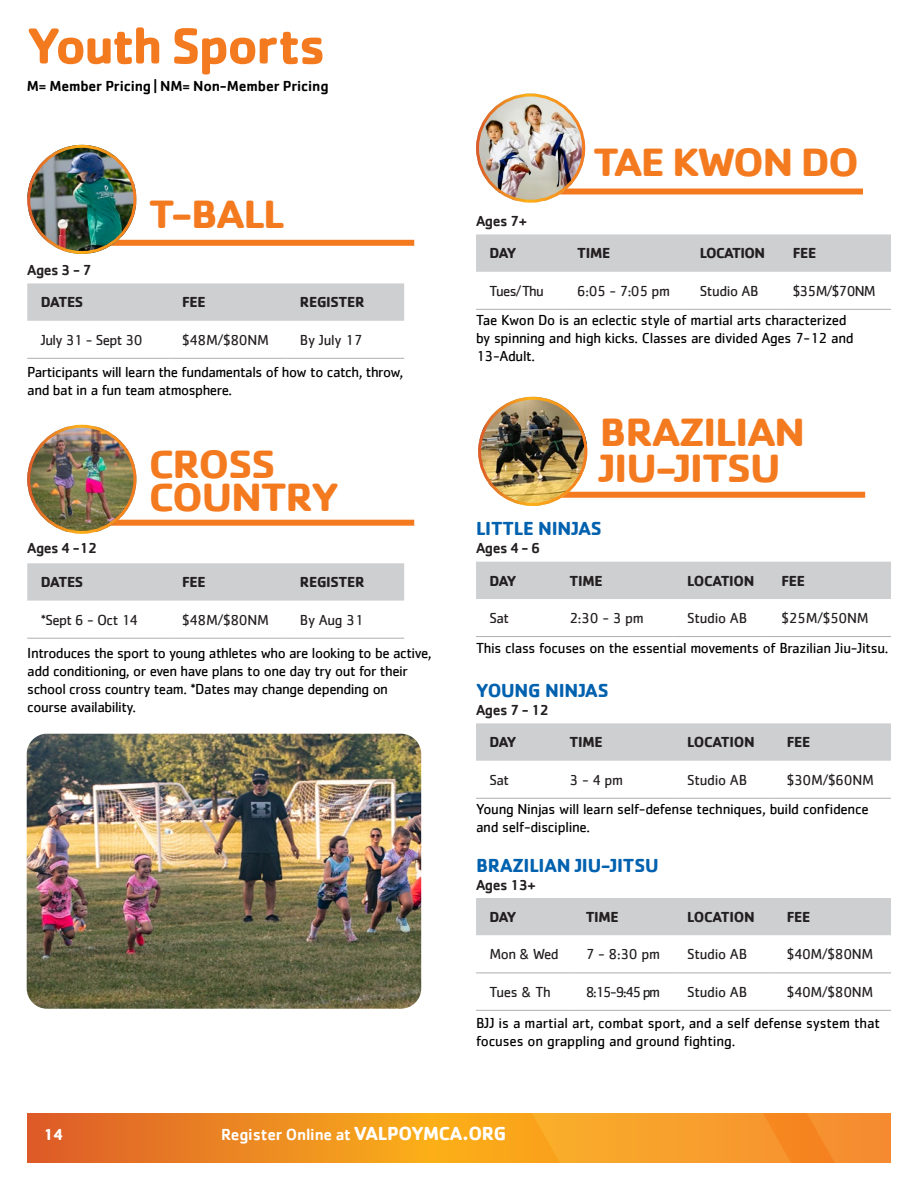
<style>
.page{position:relative;width:918px;height:1188px;background:#fff}
.page>*{position:absolute;margin:0;border:0;box-sizing:border-box;transform-origin:0 0}
.t1{font:700 52.5px "Cachet";letter-spacing:-.04em;color:#f47a20}
.t2{font:700 40.8px/36px "Cachet";letter-spacing:-.03em;color:#f47a20;scale:1.07 1}
.t3{font:700 19.5px "Cachet";letter-spacing:-.01em;color:#0061af}
.t4{font:500 16.5px "Cachet";letter-spacing:-.01em;color:#fff}
.t5{font:700 16.5px "Cachet";color:#fff}
.t6{font:15px/18px "Cachet";letter-spacing:-.02em;color:#000}
.t7{font:15px "Cachet";letter-spacing:-.02em;color:#231f20}
.t8{font:700 15px "Cachet";letter-spacing:-.02em;color:#231f20}
.t9{font:500 15px "Cachet";letter-spacing:-.03em;color:#231f20}
.t10{font:500 15px "Cachet";letter-spacing:-.01em;color:#000}
.t11{font:15px "Cachet";letter-spacing:-.04em;color:#231f20}
.t12{font:700 15px "Cachet";letter-spacing:-.04em;color:#231f20}
.s1{font-weight:700;font-size:19.5px}
</style>
<div class="page">
<svg style="left:27px;top:1114px;width:400px;height:48px;background:#ea8322"></svg>
<img style="left:427px;top:1114px;width:464px;height:48px">
<div style="left:476px;top:562px;width:415px;height:37px;background:#cecfd1"></div>
<hr style="left:476px;top:636px;width:80px;height:1px;background:#adafb1">
<hr style="left:556px;top:636px;width:118px;height:1px;background:#adafb1">
<hr style="left:674px;top:636px;width:94px;height:1px;background:#adafb1">
<hr style="left:768px;top:636px;width:123px;height:1px;background:#adafb1">
<div style="left:539px;top:492px;width:326px;height:6px;background:#f47a20"></div>
<img style="left:478px;top:397px;width:109px;height:109px;border-radius:55px">
<div style="left:478px;top:397px;width:109px;height:109px;border:3px solid #fff;border-radius:50%"></div>
<svg style="left:476px;top:723px;width:415px;height:75px"></svg>
<hr style="left:476px;top:798px;width:80px;height:1px;background:#adafb1">
<hr style="left:556px;top:798px;width:118px;height:1px;background:#adafb1">
<hr style="left:674px;top:798px;width:99px;height:1px;background:#adafb1">
<hr style="left:773px;top:798px;width:118px;height:1px;background:#adafb1">
<svg style="left:476px;top:898px;width:415px;height:112px"></svg>
<hr style="left:476px;top:973px;width:96px;height:1px;background:#adafb1">
<hr style="left:572px;top:973px;width:102px;height:1px;background:#adafb1">
<hr style="left:674px;top:973px;width:99px;height:1px;background:#adafb1">
<hr style="left:773px;top:973px;width:118px;height:1px;background:#adafb1">
<hr style="left:476px;top:1010px;width:96px;height:1px;background:#adafb1">
<hr style="left:572px;top:1010px;width:102px;height:1px;background:#adafb1">
<hr style="left:674px;top:1010px;width:99px;height:1px;background:#adafb1">
<hr style="left:773px;top:1010px;width:118px;height:1px;background:#adafb1">
<div style="left:537px;top:189px;width:326px;height:6px;background:#f47a20"></div>
<img style="left:476px;top:94px;width:109px;height:107px">
<div style="left:476px;top:94px;width:109px;height:109px;border:3px solid #fff;border-radius:50%"></div>
<svg style="left:476px;top:234px;width:415px;height:75px"></svg>
<hr style="left:476px;top:309px;width:88px;height:1px;background:#adafb1">
<hr style="left:564px;top:309px;width:122px;height:1px;background:#adafb1">
<hr style="left:686px;top:309px;width:93px;height:1px;background:#adafb1">
<hr style="left:779px;top:309px;width:112px;height:1px;background:#adafb1">
<div style="left:88px;top:520px;width:326px;height:6px;background:#f47a20"></div>
<img style="left:27px;top:427px;width:109px;height:105px">
<div style="left:27px;top:425px;width:109px;height:109px;border:3px solid #fff;border-radius:50%"></div>
<svg style="left:27px;top:563px;width:377px;height:75px"></svg>
<hr style="left:27px;top:638px;width:142px;height:1px;background:#adafb1">
<hr style="left:169px;top:638px;width:117px;height:1px;background:#adafb1">
<hr style="left:286px;top:638px;width:118px;height:1px;background:#adafb1">
<div style="left:88px;top:240px;width:326px;height:6px;background:#f47a20"></div>
<img style="left:27px;top:145px;width:109px;height:109px;border-radius:55px">
<div style="left:27px;top:145px;width:109px;height:109px;border:3px solid #fff;border-radius:50%"></div>
<svg style="left:27px;top:283px;width:377px;height:75px"></svg>
<hr style="left:27px;top:358px;width:142px;height:1px;background:#adafb1">
<hr style="left:169px;top:358px;width:117px;height:1px;background:#adafb1">
<hr style="left:286px;top:358px;width:118px;height:1px;background:#adafb1">
<img style="left:27px;top:734px;width:394px;height:275px">
<h1 class="t1" style="left:27px;top:12px;width:300px">Youth Sports</h1>
<p class="t10" style="left:27px;top:77px;width:303px">M= Member Pricing | NM= Non-Member Pricing</p>
<h2 class="t2" style="left:149px;top:195px;width:128px">T-BALL</h2>
<p class="t9" style="left:27px;top:261px;width:66px">Ages 3 - 7</p>
<p class="t8" style="left:41px;top:293px;width:44px">DATES</p>
<p class="t8" style="left:182px;top:293px;width:25px">FEE</p>
<p class="t8" style="left:300px;top:293px;width:66px">REGISTER</p>
<p class="t11" style="left:41px;top:331px;width:103px">July 31 - Sept 30</p>
<p class="t7" style="left:182px;top:331px;width:88px">$48M/$80NM</p>
<p class="t7" style="left:300px;top:331px;width:64px">By July 17</p>
<p class="t6" style="left:27px;top:363px;width:378px">Participants will learn the fundamentals of how to catch, throw, and bat in a fun team atmosphere.</p>
<h2 class="t2" style="left:149px;top:446px;width:179px;line-height:33px">CROSS<br>COUNTRY</h2>
<p class="t9" style="left:27px;top:539px;width:72px">Ages 4 -12</p>
<p class="t8" style="left:41px;top:573px;width:44px">DATES</p>
<p class="t8" style="left:182px;top:573px;width:25px">FEE</p>
<p class="t8" style="left:300px;top:573px;width:66px">REGISTER</p>
<p class="t11" style="left:41px;top:611px;width:99px">*Sept 6 - Oct 14</p>
<p class="t7" style="left:182px;top:611px;width:88px">$48M/$80NM</p>
<p class="t7" style="left:300px;top:611px;width:65px">By Aug 31</p>
<p class="t6" style="left:27px;top:644px;width:406px">Introduces the sport to young athletes who are looking to be active, add conditioning, or even have plans to one day try out for their school cross country team. *Dates may change depending on<br>course availability.</p>
<h2 class="t2" style="left:593px;top:143px;width:250px">TAE KWON DO</h2>
<p class="t9" style="left:476px;top:212px;width:53px">Ages 7+</p>
<p class="t8" style="left:490px;top:244px;width:28px">DAY</p>
<p class="t8" style="left:577px;top:244px;width:35px">TIME</p>
<p class="t12" style="left:700px;top:244px;width:67px">LOCATION</p>
<p class="t8" style="left:793px;top:244px;width:25px">FEE</p>
<p class="t7" style="left:490px;top:282px;width:56px">Tues/Thu</p>
<p class="t7" style="left:577px;top:282px;width:94px">6:05 - 7:05 pm</p>
<p class="t7" style="left:700px;top:282px;width:60px">Studio AB</p>
<p class="t7" style="left:793px;top:282px;width:85px">$35M/$70NM</p>
<p class="t6" style="left:476px;top:311px;width:379px">Tae Kwon Do is an eclectic style of martial arts characterized by spinning and high kicks. Classes are divided Ages 7-12 and<br>13-Adult.</p>
<h2 class="t2" style="left:600px;top:413px;width:194px">BRAZILIAN<br>JIU-JITSU</h2>
<h3 class="t3" style="left:476px;top:516px;width:127px">LITTLE NINJAS</h3>
<p class="t9" style="left:476px;top:539px;width:66px">Ages 4 - 6</p>
<p class="t8" style="left:490px;top:571px;width:28px">DAY</p>
<p class="t8" style="left:569px;top:571px;width:35px">TIME</p>
<p class="t8" style="left:687px;top:571px;width:69px">LOCATION</p>
<p class="t8" style="left:781px;top:571px;width:25px">FEE</p>
<p class="t7" style="left:490px;top:609px;width:21px">Sat</p>
<p class="t7" style="left:569px;top:609px;width:76px">2:30 - 3 pm</p>
<p class="t7" style="left:687px;top:609px;width:61px">Studio AB</p>
<p class="t7" style="left:781px;top:609px;width:89px">$25M/$50NM</p>
<p class="t6" style="left:476px;top:638px;width:414px">This class focuses on the essential movements of Brazilian Jiu-Jitsu.</p>
<h3 class="t3" style="left:476px;top:678px;width:134px">YOUNG NINJAS</h3>
<p class="t9" style="left:476px;top:701px;width:75px">Ages 7 - 12</p>
<p class="t8" style="left:490px;top:733px;width:28px">DAY</p>
<p class="t8" style="left:569px;top:733px;width:35px">TIME</p>
<p class="t8" style="left:687px;top:733px;width:69px">LOCATION</p>
<p class="t8" style="left:787px;top:733px;width:25px">FEE</p>
<p class="t7" style="left:490px;top:771px;width:21px">Sat</p>
<p class="t7" style="left:569px;top:771px;width:55px">3 - 4 pm</p>
<p class="t7" style="left:687px;top:771px;width:61px">Studio AB</p>
<p class="t7" style="left:787px;top:771px;width:89px">$30M/$60NM</p>
<p class="t6" style="left:476px;top:800px;width:394px">Young Ninjas will learn self-defense techniques, build confidence and self-discipline.</p>
<h3 class="t3" style="left:476px;top:852px;width:184px">BRAZILIAN JIU-JITSU</h3>
<p class="t9" style="left:476px;top:875px;width:61px">Ages 13+</p>
<p class="t8" style="left:490px;top:907px;width:28px">DAY</p>
<p class="t8" style="left:586px;top:907px;width:35px">TIME</p>
<p class="t8" style="left:687px;top:907px;width:69px">LOCATION</p>
<p class="t8" style="left:787px;top:907px;width:25px">FEE</p>
<p class="t7" style="left:490px;top:946px;width:71px">Mon &amp; Wed</p>
<p class="t7" style="left:586px;top:946px;width:76px">7 - 8:30 pm</p>
<p class="t7" style="left:687px;top:946px;width:61px">Studio AB</p>
<p class="t7" style="left:787px;top:946px;width:88px">$40M/$80NM</p>
<p class="t7" style="left:490px;top:983px;width:63px">Tues &amp; Th</p>
<p class="t7" style="left:586px;top:983px;width:76px">8:15-9:45 pm</p>
<p class="t7" style="left:687px;top:983px;width:61px">Studio AB</p>
<p class="t7" style="left:787px;top:983px;width:88px">$40M/$80NM</p>
<p class="t6" style="left:476px;top:1014px;width:406px">BJJ is a martial art, combat sport, and a self defense system that focuses on grappling and ground fighting.</p>
<p class="t5" style="left:44px;top:1124px;width:22px">14</p>
<p class="t4" style="left:221px;top:1124px;width:286px">Register Online at <span class="s1">VALPOYMCA.ORG</span></p>
</div>
